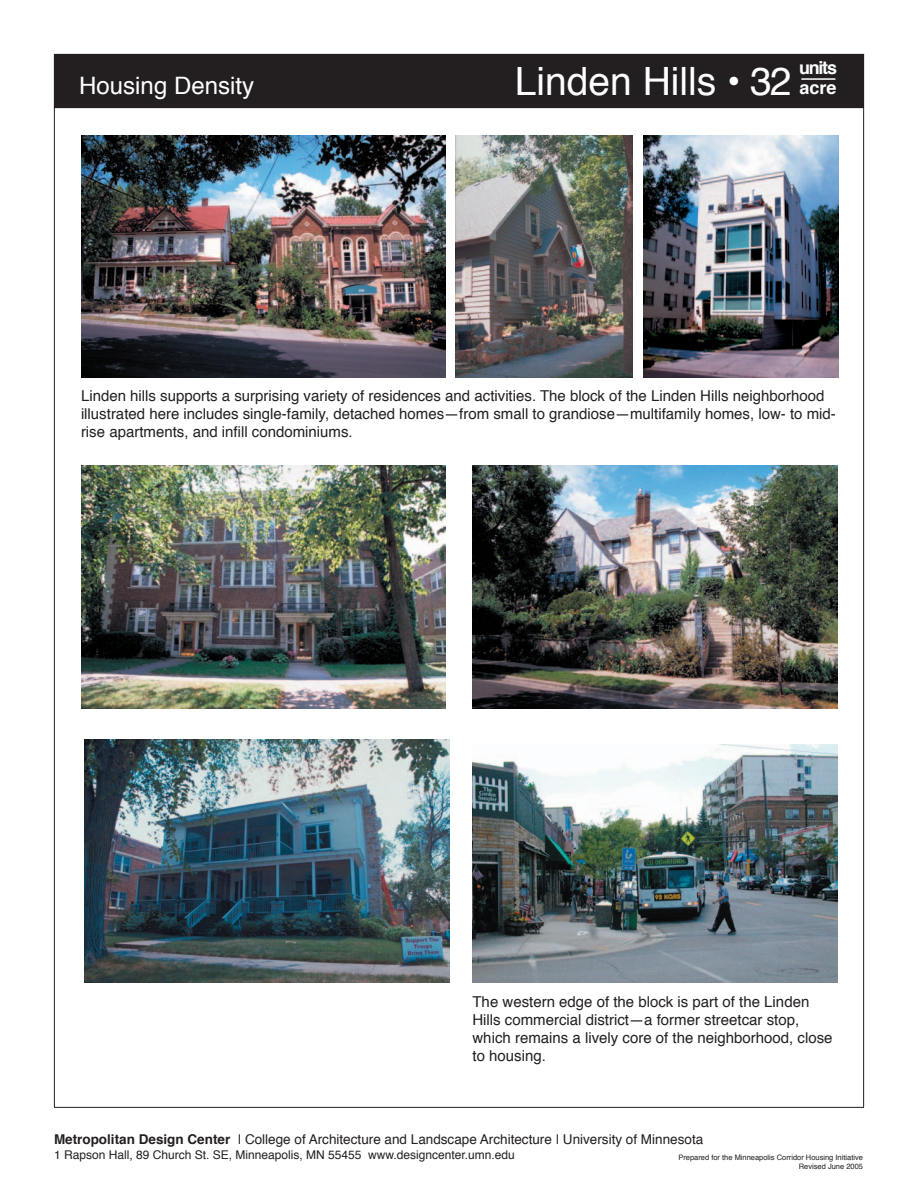
<style>
.page{position:relative;width:918px;height:1188px;background:#fff}
.page>*{position:absolute;margin:0;border:0;box-sizing:border-box;transform-origin:0 0}
.t1{font:39px "Helvetica";color:#fff}
.t2{font:24px "Helvetica";color:#fff}
.t3{font:700 18px/19.5px "Helvetica";letter-spacing:-.07em;color:#fff}
.t4{font:15px/18px "Helvetica";color:#231f20}
.t5{font:13.5px "Helvetica";color:#231f20}
.t6{font:12px "Helvetica";color:#231f20}
.t7{font:7.5px/9px "Helvetica";color:#231f20;text-align:right}
.s1{font-weight:700}
</style>
<div class="page">
<div style="left:54px;top:54px;width:810px;height:54px;background:#231f20"></div>
<hr style="left:54px;top:108px;width:1px;height:999px;background:#231f20">
<hr style="left:54px;top:1107px;width:810px;height:1px;background:#231f20">
<hr style="left:863px;top:108px;width:1px;height:999px;background:#231f20">
<hr style="left:801px;top:78px;width:34px;height:2px;background:#fff">
<img style="left:81px;top:135px;width:365px;height:243px">
<img style="left:643px;top:135px;width:196px;height:243px">
<img style="left:456px;top:135px;width:177px;height:242px">
<img style="left:84px;top:739px;width:365px;height:243px">
<img style="left:81px;top:466px;width:365px;height:243px">
<img style="left:472px;top:466px;width:365px;height:243px">
<img style="left:472px;top:745px;width:365px;height:237px">
<h2 class="t2" style="left:79px;top:70px;width:176px">Housing Density</h2>
<h1 class="t1" style="left:515px;top:55px;width:278px">Linden Hills • 32</h1>
<p class="t3" style="left:799px;top:59px;width:39px">units acre</p>
<p class="t4" style="left:81px;top:387px;width:756px">Linden hills supports a surprising variety of residences and activities. The block of the Linden Hills neighborhood illustrated here includes single-family, detached homes—from small to grandiose—multifamily homes, low- to mid&shy;rise apartments, and infill condominiums.</p>
<p class="t4" style="left:472px;top:994px;width:362px">The western edge of the block is part of the Linden Hills commercial district—a former streetcar stop, which remains a lively core of the neighborhood, close to housing.</p>
<p class="t5" style="left:54px;top:1131px;width:651px"><span class="s1">Metropolitan Design Center</span> | College of Architecture and Landscape Architecture | University of Minnesota</p>
<p class="t6" style="left:54px;top:1146px;width:462px">1 Rapson Hall, 89 Church St. SE, Minneapolis, MN 55455 www.designcenter.umn.edu</p>
<p class="t7" style="left:678px;top:1153px;width:186px">Prepared for the Minneapolis Corridor Housing Initiative<br>Revised June 2005</p>
</div>
